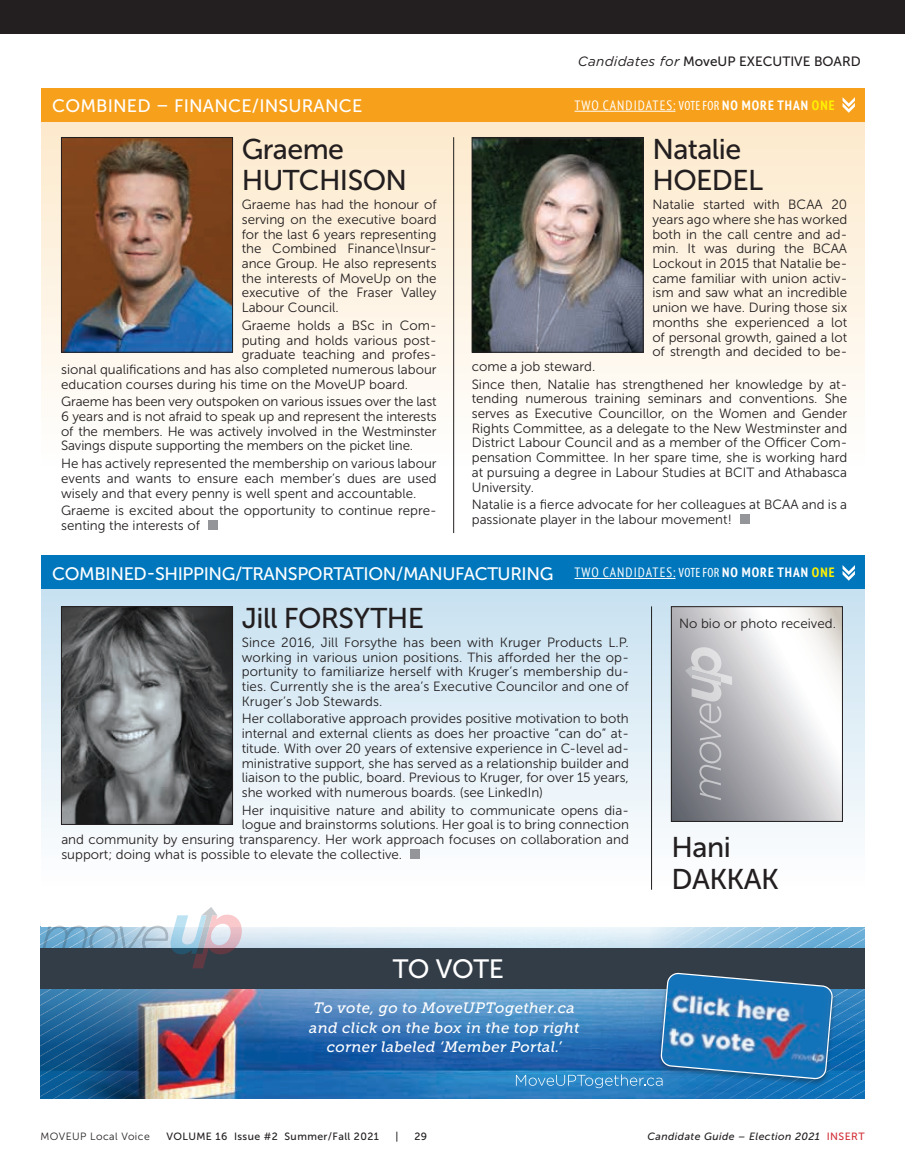
<style>
.page{position:relative;width:905px;height:1161px;background:#fff}
.page>*{position:absolute;margin:0;border:0;box-sizing:border-box;transform-origin:0 0}
.t1{font:28.5px/31.5px "Museo Sans 500";letter-spacing:-.02em;color:#231f20}
.t2{font:26.4px "Museo Sans 500";letter-spacing:-.015em;color:#fff}
.t3{font:18px "Museo Sans 500";letter-spacing:-.02em;color:#fff}
.t4{font:18px "Museo Sans 500";letter-spacing:.01em;color:#fff}
.t5{font:italic 15px/19.5px "Museo Slab 500";letter-spacing:.02em;color:#fff;text-align:center}
.t6{font:condensed 13.5px "PT Sans";letter-spacing:.08em;color:#fff}
.t7{font:13.5px "Museo Sans 500";color:#231f20}
.t8{font:13.35px/14.7px "Museo Sans 300";color:#231f20;text-align:justify}
.t9{font:10.5px "Museo Sans 500";letter-spacing:.04em;color:#231f20}
.t10{font:italic 10.5px "Museo Sans 500";letter-spacing:.04em;color:#231f20}
.t11{font:10.5px "Museo Sans 300";letter-spacing:.04em;color:#231f20}
.s1{font-family:"Gotham";font-style:italic}
.s2{font-family:"Myriad Pro"}
.s3{font-weight:700}
.s4{font-weight:700;color:#fff101}
.s5{font-family:"PT Sans";font-stretch:condensed;font-size:13.5px}
.s6{font-family:"Myriad Pro";font-stretch:condensed;font-size:13.5px}
.s7{font-family:"PT Sans";font-weight:700;font-stretch:condensed;font-size:13.5px}
.s8{font-family:"PT Sans";font-weight:700;font-stretch:condensed;font-size:13.5px;color:#fff101}
.s9{font-style:normal;color:#d32f38}
</style>
<div class="page">
<img style="left:40px;top:924px;width:601px;height:174px">
<img style="left:641px;top:927px;width:223px;height:171px">
<img style="left:40px;top:926px;width:142px;height:172px">
<div style="left:40px;top:948px;width:824px;height:41px;background:#323d47"></div>
<svg style="left:516px;top:972px;width:317px;height:116px;background:#3a7bb0"></svg>
<div style="left:41px;top:847px;width:823px;height:79px;background:#fff"></div>
<svg style="left:41px;top:907px;width:201px;height:61px"></svg>
<div style="left:41px;top:122px;width:823px;height:347px;background:linear-gradient(to bottom,#fbe8cb,#fefefe)"></div>
<div style="left:41px;top:88px;width:823px;height:34px;background:#f6a01b"></div>
<hr style="left:574px;top:111px;width:101px;height:1px;background:#fff">
<svg style="left:842px;top:97px;width:12px;height:16px"></svg>
<div style="left:739px;top:514px;width:10px;height:10px;background:#939598"></div>
<img style="left:474px;top:139px;width:167px;height:212px">
<div style="left:472px;top:137px;width:171px;height:216px;border:1px solid #231f20"></div>
<hr style="left:453px;top:137px;width:1px;height:396px;background:#231f20">
<div style="left:41px;top:589px;width:823px;height:301px;background:linear-gradient(to bottom,#c7e1f0,#fffffe)"></div>
<div style="left:41px;top:556px;width:823px;height:33px;background:#0077bd"></div>
<hr style="left:574px;top:578px;width:101px;height:1px;background:#fff">
<svg style="left:842px;top:565px;width:12px;height:16px"></svg>
<div style="left:410px;top:849px;width:10px;height:10px;background:#939598"></div>
<img style="left:63px;top:608px;width:168px;height:215px">
<div style="left:61px;top:606px;width:172px;height:219px;border:1px solid #231f20"></div>
<hr style="left:651px;top:606px;width:1px;height:284px;background:#231f20">
<svg style="left:673px;top:608px;width:167px;height:212px"></svg>
<div style="left:671px;top:606px;width:171px;height:216px;border:1px solid #231f20"></div>
<svg style="left:685px;top:647px;width:47px;height:153px;background:#a6a7ac"></svg>
<div style="left:208px;top:520px;width:10px;height:10px;background:#939598"></div>
<img style="left:63px;top:139px;width:168px;height:212px">
<div style="left:61px;top:137px;width:172px;height:216px;border:1px solid #231f20"></div>
<div style="left:0;top:0;width:904px;height:34px;background:#231f20"></div>
<p class="t7" style="left:578px;top:54px;width:284px"><span class="s1">Candidates for</span> MoveUP EXECUTIVE BOARD</p>
<h3 class="t4" style="left:52px;top:96px;width:312px">COMBINED – FINANCE/INSURANCE</h3>
<p class="t6" style="left:574px;top:97px;width:262px">TWO CANDIDATES: <span class="s2">VOTE FOR</span> <span class="s3">NO MORE THAN</span> <span class="s4">ONE</span></p>
<h1 class="t1" style="left:652px;top:133px;width:112px">Natalie<br>HOEDEL</h1>
<p class="t8" style="left:652px;top:197px;width:196px">Natalie started with BCAA 20 years ago where she has worked both in the call centre and ad&shy;min. It was during the BCAA Lockout in 2015 that Natalie be&shy;came familiar with union activ&shy;ism and saw what an incredible union we have. During those six months she experienced a lot of personal growth, gained a lot of strength and decided to be-</p>
<p class="t8" style="left:472px;top:358px;width:377px;line-height:17.7px">come a job steward.<br>Since then, Natalie has strengthened her knowledge by at-</p>
<p class="t8" style="left:472px;top:392px;width:377px">tending numerous training seminars and conventions. She serves as Executive Councillor, on the Women and Gender Rights Committee, as a delegate to the New Westminster and District Labour Council and as a member of the Officer Com&shy;pensation Committee. In her spare time, she is working hard at pursuing a degree in Labour Studies at BCIT and Athabasca University.</p>
<p class="t8" style="left:472px;top:497px;width:377px">Natalie is a fierce advocate for her colleagues at BCAA and is a passionate player in the labour movement!</p>
<h3 class="t3" style="left:52px;top:564px;width:784px">COMBINED-SHIPPING/TRANSPORTATION/MANUFACTURING <span class="s5">TWO CANDIDATES:</span> <span class="s6">VOTE FOR</span> <span class="s7">NO MORE THAN</span> <span class="s8">ONE</span></h3>
<h1 class="t1" style="left:242px;top:602px;width:184px">Jill FORSYTHE</h1>
<p class="t8" style="left:242px;top:635px;width:388px">Since 2016, Jill Forsythe has been with Kruger Products L.P. working in various union positions. This afforded her the op&shy;portunity to familiarize herself with Kruger’s membership du&shy;ties. Currently she is the area’s Executive Councilor and one of Kruger’s Job Stewards.</p>
<p class="t8" style="left:242px;top:712px;width:388px">Her collaborative approach provides positive motivation to both internal and external clients as does her proactive “can do” at&shy;titude. With over 20 years of extensive experience in C-level ad&shy;ministrative support, she has served as a relationship builder and liaison to the public, board. Previous to Kruger, for over 15 years, she worked with numerous boards. (see LinkedIn)</p>
<p class="t8" style="left:242px;top:803px;width:388px">Her inquisitive nature and ability to communicate opens dia-</p>
<p class="t8" style="left:242px;top:818px;width:388px">logue and brainstorms solutions. Her goal is to bring connection</p>
<p class="t8" style="left:61px;top:832px;width:569px">and community by ensuring transparency. Her work approach focuses on collaboration and</p>
<p class="t8" style="left:61px;top:847px;width:342px">support; doing what is possible to elevate the collective.</p>
<h1 class="t1" style="left:242px;top:133px;width:167px">Graeme<br>HUTCHISON</h1>
<p class="t8" style="left:242px;top:197px;width:196px">Graeme has had the honour of serving on the executive board for the last 6 years representing the Combined Finance\Insur&shy;ance Group. He also represents the interests of MoveUp on the executive of the Fraser Valley Labour Council.</p>
<p class="t8" style="left:242px;top:318px;width:196px">Graeme holds a BSc in Com-</p>
<p class="t8" style="left:242px;top:333px;width:196px">puting and holds various post-</p>
<p class="t8" style="left:242px;top:347px;width:196px">graduate teaching and profes-</p>
<p class="t8" style="left:61px;top:362px;width:377px">sional qualifications and has also completed numerous labour</p>
<p class="t8" style="left:61px;top:377px;width:348px">education courses during his time on the MoveUP board.</p>
<p class="t8" style="left:61px;top:395px;width:377px">Graeme has been very outspoken on various issues over the last 6 years and is not afraid to speak up and represent the interests of the members. He was actively involved in the Westminster Savings dispute supporting the members on the picket line.</p>
<p class="t8" style="left:61px;top:456px;width:377px">He has actively represented the membership on various labour events and wants to ensure each member’s dues are used wisely and that every penny is well spent and accountable.</p>
<p class="t8" style="left:61px;top:503px;width:377px">Graeme is excited about the opportunity to continue repre&shy;senting the interests of</p>
<p class="t8" style="left:679px;top:616px;width:158px">No bio or photo received.</p>
<h1 class="t1" style="left:671px;top:832px;width:109px">Hani<br>DAKKAK</h1>
<h2 class="t2" style="left:392px;top:954px;width:113px">TO VOTE</h2>
<p class="t5" style="left:309px;top:999px;width:271px">To vote, go to MoveUPTogether.ca and click on the box in the top right corner labeled ‘Member Portal.’</p>
<p class="t11" style="left:40px;top:1131px;width:111px">MOVEUP Local Voice</p>
<p class="t9" style="left:166px;top:1131px;width:214px">VOLUME 16 Issue #2 Summer/Fall 2021</p>
<p class="t9" style="left:395px;top:1131px;width:4px">|</p>
<p class="t9" style="left:414px;top:1131px;width:14px">29</p>
<p class="t10" style="left:647px;top:1131px;width:218px">Candidate Guide – Election 2021 <span class="s9">INSERT</span></p>
</div>
